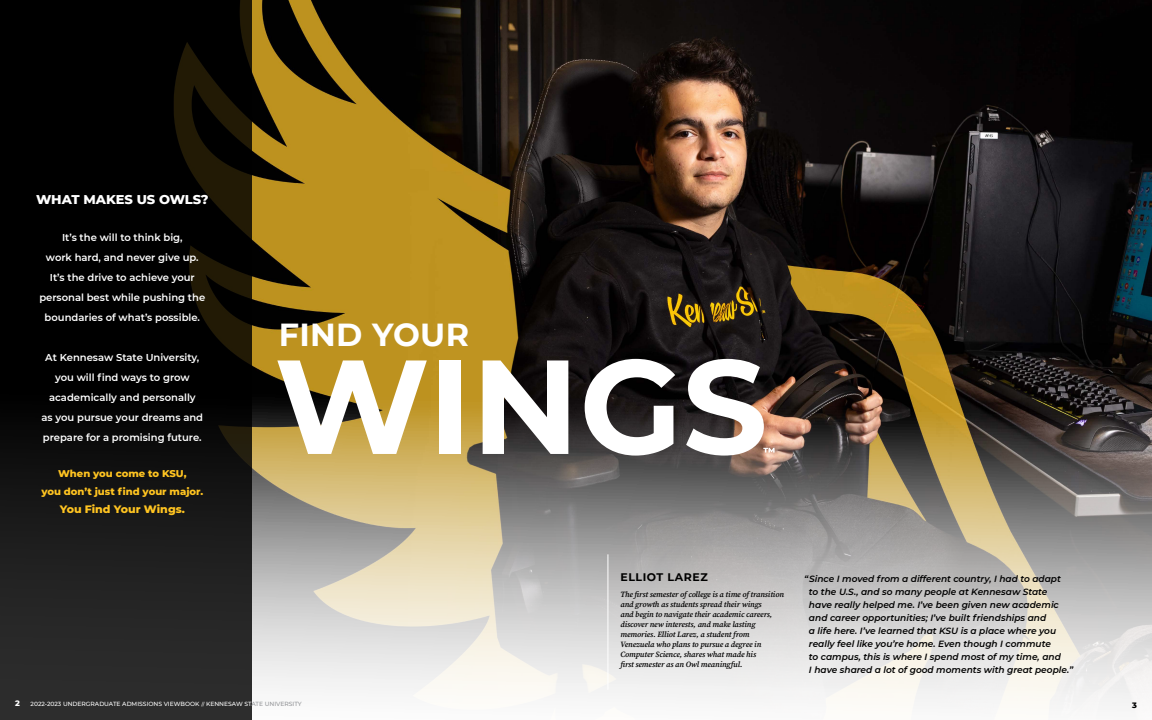
<style>
.page{position:relative;width:1152px;height:720px;background:#fff}
.page>*{position:absolute;margin:0;border:0;box-sizing:border-box;transform-origin:0 0}
.t1{font:700 31.8px "Montserrat";letter-spacing:.01em;color:#fff}
.t2{font:800 13px "Montserrat";color:#fff}
.t3{font:800 11px "Montserrat";color:#ffc421}
.t4{font:700 11px "Montserrat";letter-spacing:.05em;color:#000}
.t5{font:600 10px/20px "Montserrat";color:#fff;text-align:center}
.t6{font:800 10px/18px "Montserrat";color:#ffc421;text-align:center}
.t7{font:italic 600 9px/13px "Montserrat";color:#000}
.t8{font:italic 8px/10px "Source Serif Variable";letter-spacing:-.01em;color:#000}
.t9{font:800 8px "Montserrat";color:#fff}
.t10{font:800 8px "Montserrat";color:#000}
.t11{font:500 6px "Montserrat";color:#fff}
.s1{font-size:5px}
.s2{color:#939598}
</style>
<div class="page">
<img style="left:252px;top:0;width:900px;height:706px">
<svg style="left:0;top:0;width:252px;height:720px;background:#0e0e0d"></svg>
<svg style="left:277px;top:360px;width:150px;height:94px"></svg>
<div style="left:439px;top:360px;width:21px;height:94px;background:#fff"></div>
<svg style="left:483px;top:360px;width:85px;height:94px"></svg>
<svg style="left:585px;top:359px;width:90px;height:97px"></svg>
<svg style="left:686px;top:359px;width:89px;height:97px"></svg>
<hr style="left:608px;top:554px;width:1px;height:136px;background:#fff">
<h2 class="t2" style="left:36px;top:190px;width:174px">WHAT MAKES US OWLS?</h2>
<p class="t5" style="left:39px;top:227px;width:167px">It’s the will to think big,<br>work hard, and never give up.<br>It’s the drive to achieve your personal best while pushing the boundaries of what’s possible.</p>
<p class="t5" style="left:42px;top:347px;width:163px">At Kennesaw State University, you will find ways to grow academically and personally<br>as you pursue your dreams and prepare for a promising future.</p>
<p class="t6" style="left:41px;top:464px;width:164px">When you come to KSU,<br>you don’t just find your major.</p>
<p class="t3" style="left:60px;top:501px;width:127px">You Find Your Wings.</p>
<h1 class="t1" style="left:279px;top:312px;width:192px">FIND YOUR</h1>
<p class="t4" style="left:620px;top:569px;width:89px">ELLIOT LAREZ</p>
<p class="t8" style="left:620px;top:589px;width:165px">The first semester of college is a time of transition and growth as students spread their wings<br>and begin to navigate their academic careers, discover new interests, and make lasting memories. Elliot Larez, a student from Venezuela who plans to pursue a degree in Computer Science, shares what made his<br>first semester as an Owl meaningful.</p>
<p class="t7" style="left:809px;top:572px;width:266px;text-indent:-5px">“ Since I moved from a different country, I had to adapt<br>to the U.S., and so many people at Kennesaw State<br>have really helped me. I’ve been given new academic and career opportunities; I’ve built friendships and<br>a life here. I’ve learned that KSU is a place where you really feel like you’re home. Even though I commute<br>to campus, this is where I spend most of my time, and<br>I have shared a lot of good moments with great people.”</p>
<p class="t9" style="left:15px;top:697px;width:6px">2</p>
<p class="t11" style="left:31px;top:700px;width:273px">2022-2023 UNDERGRADUATE ADMISSIONS VIEWBOOK <span class="s1">//</span> KENNESAW ST<span class="s2">ATE UNIVERSITY</span></p>
<p class="t10" style="left:1132px;top:699px;width:6px">3</p>
</div>
